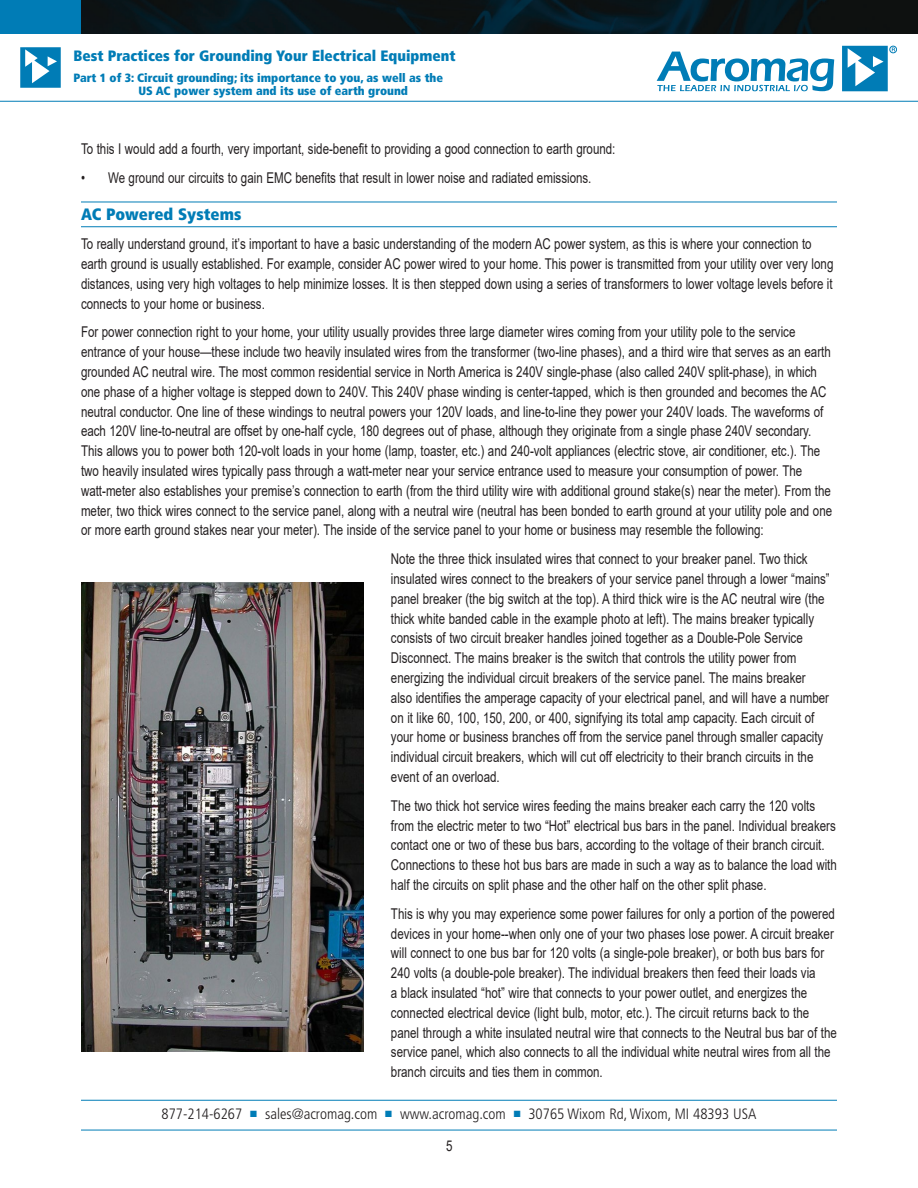
<style>
.page{position:relative;width:918px;height:1188px;background:#fff}
.page>*{position:absolute;margin:0;border:0;box-sizing:border-box;transform-origin:0 0}
.Subhead_Ruled{font:900 condensed 16.5px "Frutiger";color:#007cb6}
.t1{font:300 condensed 15px "Frutiger";color:#231f20}
.t2{font:900 condensed 15px "Frutiger";color:#007cb6}
.Bodytext{font:14.85px/19.8px "Arial";color:#231f20;scale:.78 1}
.t3{font:900 condensed 12px/13.5px "Frutiger";color:#007cb6}
.s1{color:#007cb6}
</style>
<div class="page">
<img style="left:81px;top:0;width:837px;height:34px">
<div style="left:0;top:0;width:81px;height:33px;background:#007cb6"></div>
<hr style="left:81px;top:202px;width:756px;height:1px;background:#007cb6">
<hr style="left:81px;top:226px;width:756px;height:1px;background:#007cb6">
<img style="left:81px;top:582px;width:283px;height:469px">
<hr style="left:81px;top:1100px;width:756px;height:1px;background:#007cb6">
<hr style="left:81px;top:1130px;width:756px;height:1px;background:#007cb6">
<hr style="left:0;top:101px;width:918px;height:1px;background:#007cb6">
<div style="left:890px;top:46px;width:7px;height:7px;border:1px solid #007cb6;border-radius:50%"></div>
<svg style="left:842px;top:46px;width:53px;height:45px"></svg>
<svg style="left:657px;top:52px;width:177px;height:39px"></svg>
<svg style="left:20px;top:47px;width:41px;height:41px"></svg>
<p class="t2" style="left:73px;top:46px;width:384px">Best Practices for Grounding Your Electrical Equipment</p>
<p class="t3" style="left:138px;top:71px;width:306px;text-indent:-65px">Part 1 of 3: Circuit grounding; its importance to you, as well as the<br>US AC power system and its use of earth ground</p>
<p class="Bodytext" style="left:81px;top:139px;width:687px">To this I would add a fourth, very important, side-benefit to providing a good connection to earth ground:</p>
<p class="Bodytext" style="left:81px;top:167px;width:656px">• We ground our circuits to gain EMC benefits that result in lower noise and radiated emissions.</p>
<p class="Subhead_Ruled" style="left:81px;top:205px;width:162px">AC Powered Systems</p>
<p class="Bodytext" style="left:81px;top:234px;width:966px">To really understand ground, it’s important to have a basic understanding of the modern AC power system, as this is where your connection to earth ground is usually established. For example, consider AC power wired to your home. This power is transmitted from your utility over very long distances, using very high voltages to help minimize losses. It is then stepped down using a series of transformers to lower voltage levels before it connects to your home or business.</p>
<p class="Bodytext" style="left:81px;top:322px;width:965px">For power connection right to your home, your utility usually provides three large diameter wires coming from your utility pole to the service entrance of your house—these include two heavily insulated wires from the transformer (two-line phases), and a third wire that serves as an earth grounded AC neutral wire. The most common residential service in North America is 240V single-phase (also called 240V split-phase), in which one phase of a higher voltage is stepped down to 240V. This 240V phase winding is center-tapped, which is then grounded and becomes the AC neutral conductor. One line of these windings to neutral powers your 120V loads, and line-to-line they power your 240V loads. The waveforms of each 120V line-to-neutral are offset by one-half cycle, 180 degrees out of phase, although they originate from a single phase 240V secondary.<br>This allows you to power both 120-volt loads in your home (lamp, toaster, etc.) and 240-volt appliances (electric stove, air conditioner, etc.). The two heavily insulated wires typically pass through a watt-meter near your service entrance used to measure your consumption of power. The watt-meter also establishes your premise’s connection to earth (from the third utility wire with additional ground stake(s) near the meter). From the meter, two thick wires connect to the service panel, along with a neutral wire (neutral has been bonded to earth ground at your utility pole and one or more earth ground stakes near your meter). The inside of the service panel to your home or business may resemble the following:</p>
<p class="Bodytext" style="left:391px;top:549px;width:564px">Note the three thick insulated wires that connect to your breaker panel. Two thick insulated wires connect to the breakers of your service panel through a lower “mains” panel breaker (the big switch at the top). A third thick wire is the AC neutral wire (the thick white banded cable in the example photo at left). The mains breaker typically consists of two circuit breaker handles joined together as a Double-Pole Service Disconnect. The mains breaker is the switch that controls the utility power from energizing the individual circuit breakers of the service panel. The mains breaker also identifies the amperage capacity of your electrical panel, and will have a number on it like 60, 100, 150, 200, or 400, signifying its total amp capacity. Each circuit of your home or business branches off from the service panel through smaller capacity individual circuit breakers, which will cut off electricity to their branch circuits in the event of an overload.</p>
<p class="Bodytext" style="left:391px;top:796px;width:573px">The two thick hot service wires feeding the mains breaker each carry the 120 volts from the electric meter to two “Hot” electrical bus bars in the panel. Individual breakers contact one or two of these bus bars, according to the voltage of their branch circuit.<br>Connections to these hot bus bars are made in such a way as to balance the load with half the circuits on split phase and the other half on the other split phase.</p>
<p class="Bodytext" style="left:391px;top:904px;width:573px">This is why you may experience some power failures for only a portion of the powered devices in your home--when only one of your two phases lose power. A circuit breaker will connect to one bus bar for 120 volts (a single-pole breaker), or both bus bars for 240 volts (a double-pole breaker). The individual breakers then feed their loads via<br>a black insulated “hot” wire that connects to your power outlet, and energizes the connected electrical device (light bulb, motor, etc.). The circuit returns back to the panel through a white insulated neutral wire that connects to the Neutral bus bar of the service panel, which also connects to all the individual white neutral wires from all the branch circuits and ties them in common.</p>
<p class="t1" style="left:161px;top:1105px;width:597px">877-214-6267 <span class="s1">■</span> sales@acromag.com <span class="s1">■</span> www.acromag.com <span class="s1">■</span> 30765 Wixom Rd, Wixom, MI 48393 USA</p>
<p class="Bodytext" style="left:446px;top:1136px;width:10px">5</p>
</div>
